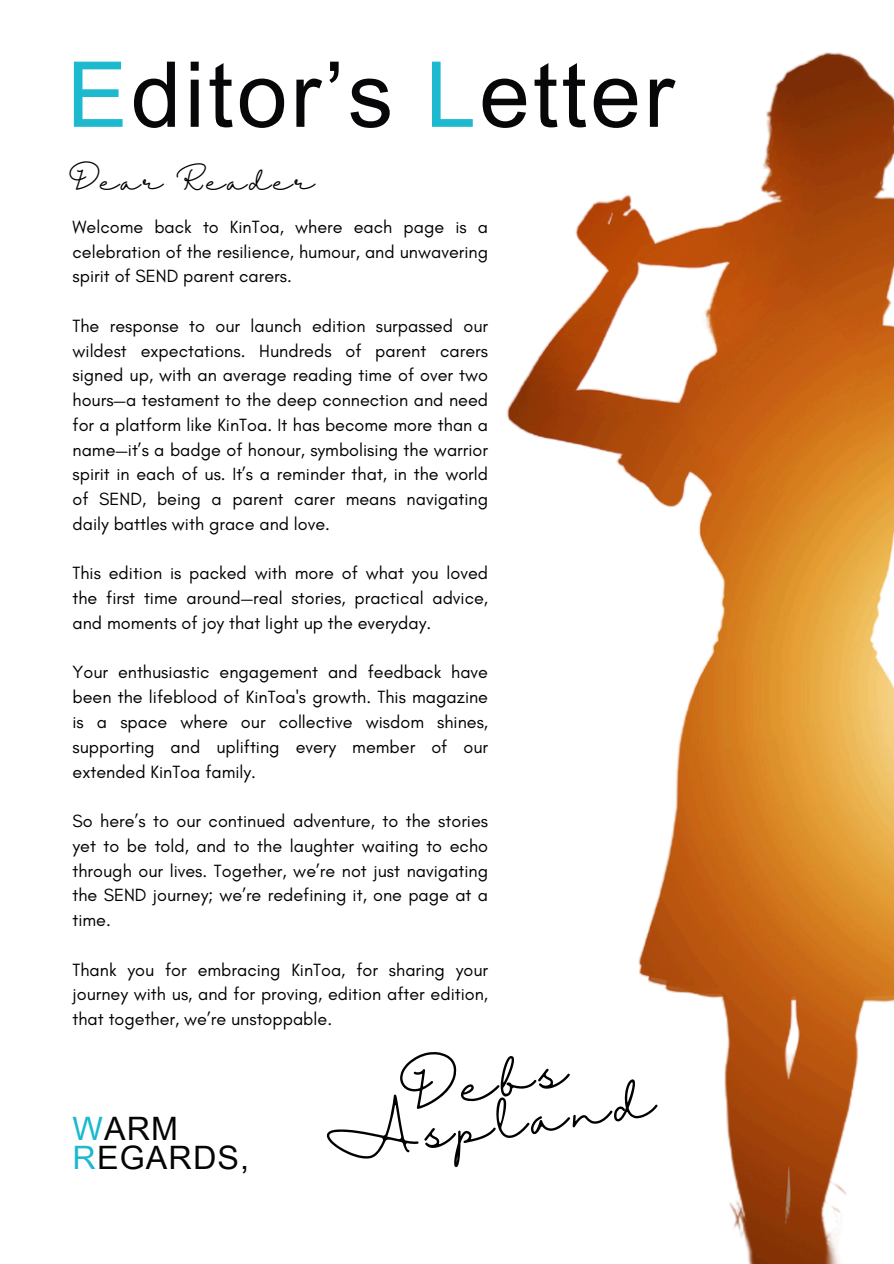
<style>
.page{position:relative;width:894px;height:1264px;background:#fff}
.page>*{position:absolute;margin:0;border:0;box-sizing:border-box;transform-origin:0 0}
.t1{font:91.05px "Arial Unicode MS";letter-spacing:.035em;color:#07070a}
.t2{font:45.15px/41.7px "Halimun";color:#000;text-align:center}
.t3{font:32.25px/29.2px "Arial Unicode MS";letter-spacing:.035em;color:#050505}
.t4{font:23.7px "Halimun";letter-spacing:.1em;color:#000}
.t5{font:18px/24.8px "Glacial Indifference";color:#000;text-align:justify}
.s1{color:#1db9ce}
</style>
<div class="page">
<img style="left:506px;top:52px;width:387px;height:1211px">
<h1 class="t1" style="left:67px;top:30px;width:609px"><span class="s1">E</span>ditor’s <span class="s1">L</span>etter</h1>
<h3 class="t4" style="left:69px;top:168px;width:247px">Dear Reader</h3>
<h4 class="t5" style="left:72px;top:214px;width:417px">Welcome back to KinToa, where each page is a celebration of the resilience, humour, and unwavering spirit of SEND parent carers.</h4>
<p class="t5" style="left:72px;top:313px;width:417px">The response to our launch edition surpassed our wildest expectations. Hundreds of parent carers signed up, with an average reading time of over two hours—a testament to the deep connection and need for a platform like KinToa. It has become more than a name—it’s a badge of honour, symbolising the warrior spirit in each of us. It’s a reminder that, in the world of SEND, being a parent carer means navigating daily battles with grace and love.</p>
<p class="t5" style="left:72px;top:560px;width:417px">This edition is packed with more of what you loved the first time around—real stories, practical advice, and moments of joy that light up the everyday.</p>
<p class="t5" style="left:72px;top:659px;width:417px">Your enthusiastic engagement and feedback have been the lifeblood of KinToa's growth. This magazine is a space where our collective wisdom shines, supporting and uplifting every member of our extended KinToa family.</p>
<p class="t5" style="left:72px;top:808px;width:417px">So here’s to our continued adventure, to the stories yet to be told, and to the laughter waiting to echo through our lives. Together, we’re not just navigating the SEND journey; we’re redefining it, one page at a time.</p>
<p class="t5" style="left:72px;top:956px;width:417px">Thank you for embracing KinToa, for sharing your journey with us, and for proving, edition after edition, that together, we’re unstoppable.</p>
<p class="t3" style="left:72px;top:1112px;width:178px"><span class="s1">W</span>ARM<br><span class="s1">R</span>EGARDS,</p>
<h2 class="t2" style="left:317px;top:1088px;width:333px;rotate:-9deg">Debs<br>Aspland</h2>
</div>
